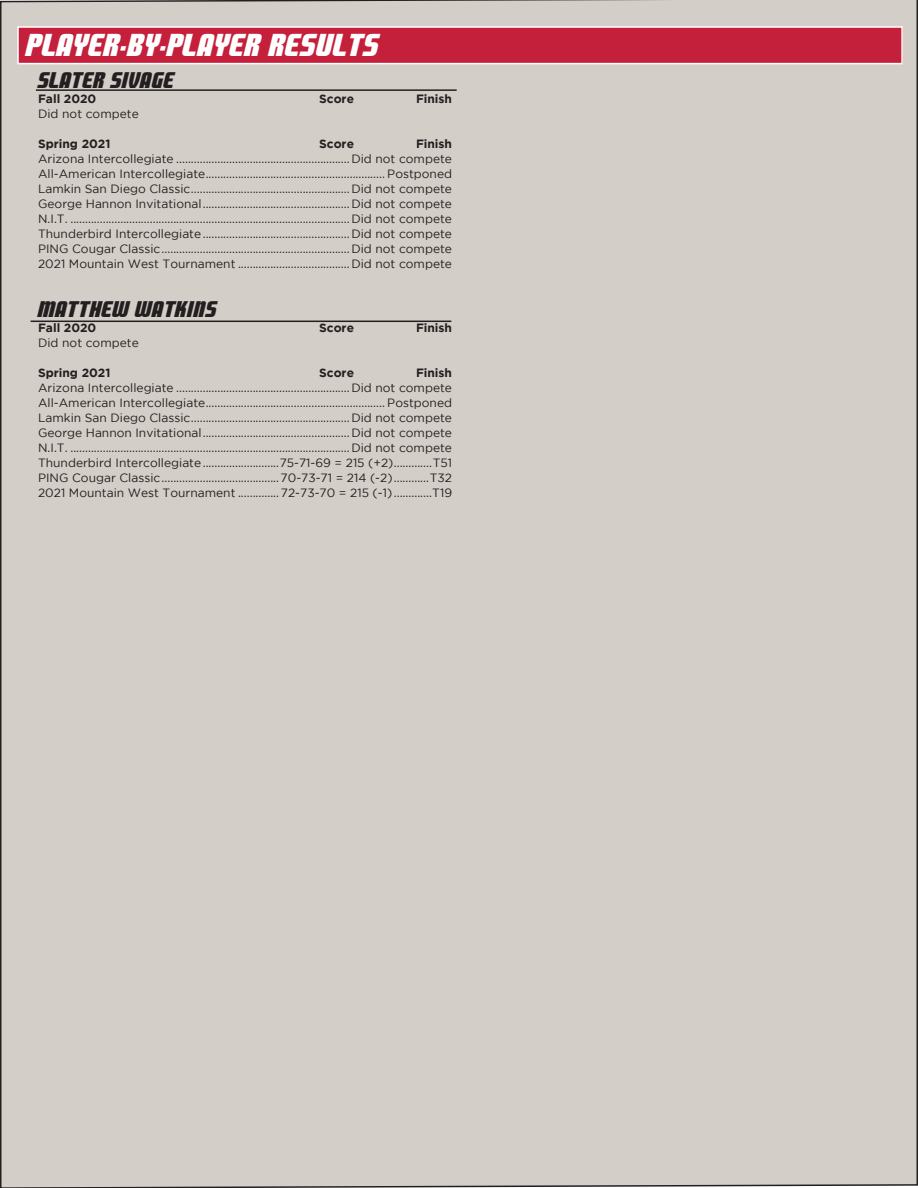
<style>
.page{position:relative;width:918px;height:1188px;background:#d3cec7}
.page>*{position:absolute;margin:0;border:0;box-sizing:border-box;transform-origin:0 0}
.t1{font:31.5px "Lobos";color:#fff}
.t2{font:22.5px "Lobos";color:#231f20}
.t3{font:12px "Gotham";color:#231f20}
.t4{font:700 12px "Gotham";color:#231f20}
</style>
<div class="page">
<div style="left:18px;top:27px;width:884px;height:37px;background:#c5203b"></div>
<div style="left:17px;top:26px;width:886px;height:38px;border:2px solid #fff"></div>
<hr style="left:31px;top:321px;width:420px;height:1px;background:#231f20">
<hr style="left:36px;top:89px;width:421px;height:2px;background:#231f20">
<p class="t1" style="left:27px;top:28px;width:354px">PLAYER-BY-PLAYER RESULTS</p>
<p class="t2" style="left:38px;top:67px;width:138px">SLATER SIVAGE</p>
<p class="t4" style="left:38px;top:91px;width:60px">Fall 2020</p>
<p class="t4" style="left:319px;top:91px;width:36px">Score</p>
<p class="t4" style="left:416px;top:91px;width:38px">Finish</p>
<p class="t3" style="left:38px;top:107px;width:102px">Did not compete</p>
<p class="t4" style="left:38px;top:136px;width:74px">Spring 2021</p>
<p class="t4" style="left:319px;top:136px;width:36px">Score</p>
<p class="t4" style="left:416px;top:136px;width:38px">Finish</p>
<p class="t3" style="left:38px;top:152px;width:416px">Arizona Intercollegiate ...........................................................Did not compete</p>
<p class="t3" style="left:38px;top:167px;width:416px">All-American Intercollegiate............................................................. Postponed</p>
<p class="t3" style="left:38px;top:182px;width:416px">Lamkin San Diego Classic......................................................Did not compete</p>
<p class="t3" style="left:38px;top:197px;width:416px">George Hannon Invitational..................................................Did not compete</p>
<p class="t3" style="left:38px;top:212px;width:416px">N.I.T. ...............................................................................................Did not compete</p>
<p class="t3" style="left:38px;top:227px;width:416px">Thunderbird Intercollegiate..................................................Did not compete</p>
<p class="t3" style="left:38px;top:242px;width:416px">PING Cougar Classic................................................................Did not compete</p>
<p class="t3" style="left:38px;top:257px;width:416px">2021 Mountain West Tournament ......................................Did not compete</p>
<p class="t2" style="left:38px;top:297px;width:181px">MATTHEW WATKINS</p>
<p class="t4" style="left:38px;top:321px;width:60px">Fall 2020</p>
<p class="t4" style="left:319px;top:321px;width:36px">Score</p>
<p class="t4" style="left:416px;top:321px;width:38px">Finish</p>
<p class="t3" style="left:38px;top:336px;width:102px">Did not compete</p>
<p class="t4" style="left:38px;top:366px;width:74px">Spring 2021</p>
<p class="t4" style="left:319px;top:366px;width:36px">Score</p>
<p class="t4" style="left:416px;top:366px;width:38px">Finish</p>
<p class="t3" style="left:38px;top:381px;width:416px">Arizona Intercollegiate ...........................................................Did not compete</p>
<p class="t3" style="left:38px;top:396px;width:416px">All-American Intercollegiate............................................................. Postponed</p>
<p class="t3" style="left:38px;top:411px;width:416px">Lamkin San Diego Classic......................................................Did not compete</p>
<p class="t3" style="left:38px;top:426px;width:416px">George Hannon Invitational..................................................Did not compete</p>
<p class="t3" style="left:38px;top:441px;width:416px">N.I.T. ...............................................................................................Did not compete</p>
<p class="t3" style="left:38px;top:456px;width:416px">Thunderbird Intercollegiate..........................75-71-69 = 215 (+2).............T51</p>
<p class="t3" style="left:38px;top:471px;width:416px">PING Cougar Classic........................................70-73-71 = 214 (-2)............T32</p>
<p class="t3" style="left:38px;top:486px;width:416px">2021 Mountain West Tournament ..............72-73-70 = 215 (-1) .............T19</p>
</div>
